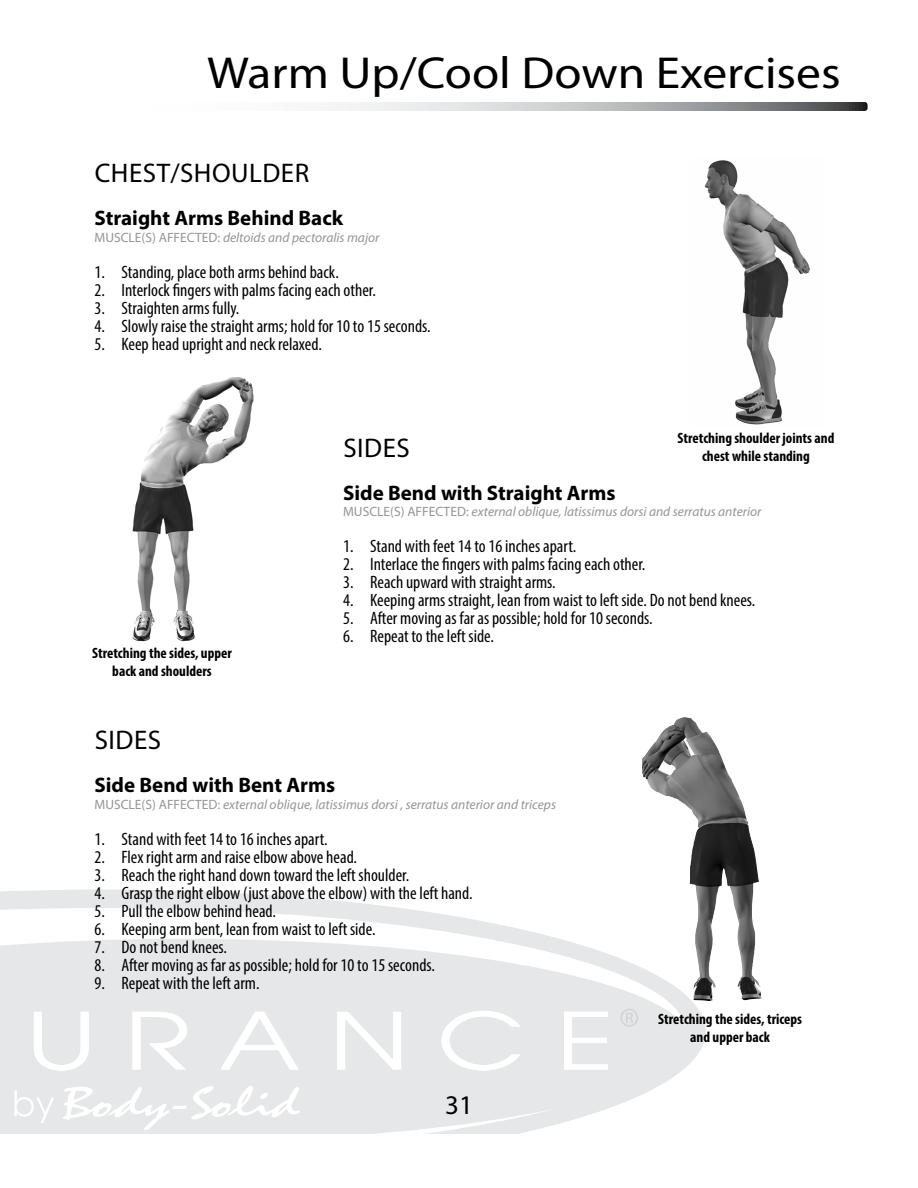
<style>
.page{position:relative;width:918px;height:1188px;background:#fff}
.page>*{position:absolute;margin:0;border:0;box-sizing:border-box;transform-origin:0 0}
.t1{font:45px "Myriad Pro";color:#000;scale:1.1 1}
.t2{font:27px "Myriad Pro";color:#000}
.t3{font:700 21px "Myriad Pro";color:#000}
.t4{font:condensed 18px "Myriad Pro";color:#000}
.t5{font:700 condensed 15px/18px "Myriad Pro";color:#000;text-align:center}
.t6{font:italic 13.5px "Myriad Pro";color:#939598}
.s1{font-style:normal}
</style>
<div class="page">
<svg style="left:0;top:890px;width:706px;height:178px;fill:#eaebec"></svg>
<svg style="left:0;top:908px;width:685px;height:226px;fill:#e6e7e8"></svg>
<svg style="left:34px;top:1012px;width:55px;height:59px"></svg>
<svg style="left:133px;top:1012px;width:54px;height:58px"></svg>
<svg style="left:220px;top:1012px;width:79px;height:58px"></svg>
<svg style="left:337px;top:1012px;width:64px;height:58px"></svg>
<svg style="left:441px;top:1011px;width:80px;height:60px"></svg>
<svg style="left:564px;top:1012px;width:44px;height:58px"></svg>
<svg style="left:620px;top:1009px;width:18px;height:18px"></svg>
<svg style="left:62px;top:1086px;width:238px;height:44px"></svg>
<svg style="left:14px;top:1090px;width:40px;height:33px"></svg>
<img style="left:704px;top:160px;width:106px;height:265px">
<img style="left:132px;top:377px;width:122px;height:265px">
<img style="left:642px;top:717px;width:100px;height:284px">
<svg style="left:335px;top:102px;width:533px;height:9px;background:#b1b2b4"></svg>
<h1 class="t1" style="left:207px;top:45px;width:577px">Warm Up/Cool Down Exercises</h1>
<h2 class="t2" style="left:95px;top:157px;width:16px">chest</h2>
<h2 class="t2" style="left:170px;top:157px;width:27px">/shoulder</h2>
<p class="t3" style="left:94px;top:205px;width:250px">Straight Arms Behind Back</p>
<p class="t6" style="left:94px;top:229px;width:286px"><span class="s1">MUSCLE(S) AFFECTED:</span> deltoids and pectoralis major</p>
<p class="t4" style="left:94px;top:261px;width:246px">1. Standing, place both arms behind back.</p>
<p class="t4" style="left:94px;top:279px;width:283px">2. Interlock fingers with palms facing each other.</p>
<p class="t4" style="left:94px;top:297px;width:146px">3. Straighten arms fully.</p>
<p class="t4" style="left:94px;top:315px;width:338px">4. Slowly raise the straight arms; hold for 10 to 15 seconds.</p>
<p class="t4" style="left:94px;top:333px;width:229px">5. Keep head upright and neck relaxed.</p>
<p class="t5" style="left:92px;top:643px;width:141px">Stretching the sides, upper back and shoulders</p>
<p class="t5" style="left:678px;top:429px;width:158px">Stretching shoulder joints and chest while standing</p>
<h2 class="t2" style="left:343px;top:431px;width:14px">sides</h2>
<p class="t3" style="left:343px;top:479px;width:274px">Side Bend with Straight Arms</p>
<p class="t6" style="left:343px;top:503px;width:420px"><span class="s1">MUSCLE(S) AFFECTED:</span> external oblique, latissimus dorsi and serratus anterior</p>
<p class="t4" style="left:343px;top:535px;width:235px">1. Stand with feet 14 to 16 inches apart.</p>
<p class="t4" style="left:343px;top:553px;width:304px">2. Interlace the fingers with palms facing each other.</p>
<p class="t4" style="left:343px;top:571px;width:214px">3. Reach upward with straight arms.</p>
<p class="t4" style="left:343px;top:589px;width:414px">4. Keeping arms straight, lean from waist to left side. Do not bend knees.</p>
<p class="t4" style="left:343px;top:607px;width:311px">5. After moving as far as possible; hold for 10 seconds.</p>
<p class="t4" style="left:343px;top:625px;width:152px">6. Repeat to the left side.</p>
<h2 class="t2" style="left:95px;top:724px;width:14px">sides</h2>
<p class="t3" style="left:94px;top:772px;width:242px">Side Bend with Bent Arms</p>
<p class="t6" style="left:94px;top:796px;width:463px"><span class="s1">MUSCLE(S) AFFECTED:</span> external oblique, latissimus dorsi , serratus anterior and triceps</p>
<p class="t4" style="left:94px;top:828px;width:235px">1. Stand with feet 14 to 16 inches apart.</p>
<p class="t4" style="left:94px;top:846px;width:264px">2. Flex right arm and raise elbow above head.</p>
<p class="t4" style="left:94px;top:864px;width:316px">3. Reach the right hand down toward the left shoulder.</p>
<p class="t4" style="left:94px;top:882px;width:380px">4. Grasp the right elbow (just above the elbow) with the left hand.</p>
<p class="t4" style="left:94px;top:900px;width:183px">5. Pull the elbow behind head.</p>
<p class="t4" style="left:94px;top:918px;width:283px">6. Keeping arm bent, lean from waist to left side.</p>
<p class="t4" style="left:94px;top:936px;width:134px">7. Do not bend knees.</p>
<p class="t4" style="left:94px;top:954px;width:342px">8. After moving as far as possible; hold for 10 to 15 seconds.</p>
<p class="t4" style="left:94px;top:972px;width:167px">9. Repeat with the left arm.</p>
<h2 class="t2" style="left:445px;top:1088px;width:29px">31</h2>
<p class="t5" style="left:658px;top:1009px;width:145px">Stretching the sides, triceps and upper back</p>
</div>
